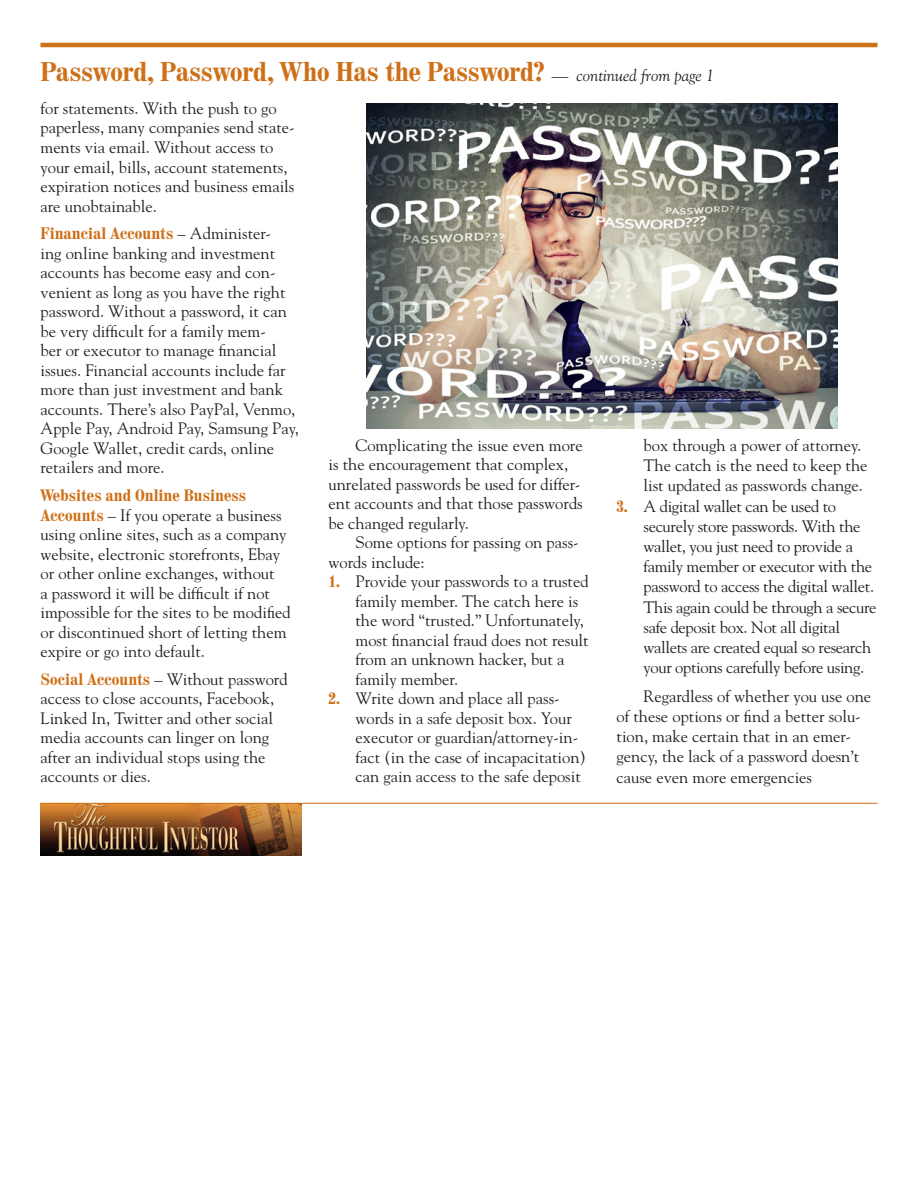
<style>
.page{position:relative;width:918px;height:1188px;background:#fff}
.page>*{position:absolute;margin:0;border:0;box-sizing:border-box;transform-origin:0 0}
.t1{font:700 condensed 27px "Century 725 BT";letter-spacing:-.01em;color:#ce7018}
.t2{font:16.5px/19.5px "Goudy";color:#231f20}
.t3{font:16.5px/20.2px "Goudy";letter-spacing:-.02em;color:#231f20}
.t4{font:700 condensed 16.5px "Century 725 BT";color:#ce7018}
.s1{font-family:"Goudy";font-weight:400;font-style:italic;font-stretch:normal;font-size:16.5px;color:#231f20}
.s2{font-family:"Goudy";font-weight:400;font-stretch:normal;color:#231f20}
.s3{font-family:"Century 725 BT";font-weight:700;font-stretch:condensed;color:#ce7018}
</style>
<div class="page">
<hr style="left:40px;top:43px;width:838px;height:4px;background:#ce7018">
<img style="left:367px;top:103px;width:470px;height:326px">
<img style="left:40px;top:804px;width:262px;height:52px">
<hr style="left:40px;top:803px;width:838px;height:1px;background:#ce7018">
<h1 class="t1" style="left:40px;top:56px;width:675px">Password, Password, Who Has the Password? <span class="s1">— continued from page 1</span></h1>
<p class="t2" style="left:40px;top:98px;width:256px">for statements. With the push to go paperless, many companies send state&shy;ments via email. Without access to your email, bills, account statements, expiration notices and business emails are unobtainable.</p>
<p class="t4" style="left:40px;top:224px;width:232px">Financial Accounts <span class="s2">– Administer-</span></p>
<p class="t2" style="left:40px;top:243px;width:260px">ing online banking and investment accounts has become easy and con&shy;venient as long as you have the right password. Without a password, it can be very difficult for a family mem-<br>ber or executor to manage financial issues. Financial accounts include far more than just investment and bank accounts. There’s also PayPal, Venmo, Apple Pay, Android Pay, Samsung Pay, Google Wallet, credit cards, online retailers and more.</p>
<p class="t4" style="left:40px;top:485px;width:207px">Websites and Online Business</p>
<p class="t2" style="left:40px;top:505px;width:252px"><span class="s3">Accounts</span> – If you operate a business using online sites, such as a company website, electronic storefronts, Ebay or other online exchanges, without<br>a password it will be difficult if not impossible for the sites to be modified or discontinued short of letting them expire or go into default.</p>
<p class="t2" style="left:40px;top:669px;width:249px"><span class="s3">Social Accounts</span> – Without password access to close accounts, Facebook,<br>Linked In, Twitter and other social media accounts can linger on long after an individual stops using the accounts or dies.</p>
<p class="t2" style="left:329px;top:435px;width:256px;text-indent:27px">Complicating the issue even more is the encouragement that complex, unrelated passwords be used for differ&shy;ent accounts and that those passwords be changed regularly.</p>
<p class="t2" style="left:329px;top:532px;width:252px;text-indent:27px">Some options for passing on pass&shy;words include:</p>
<p class="t2" style="left:356px;top:571px;width:235px;text-indent:-27px"><span class="s3">1.</span> Provide your passwords to a trusted family member. The catch here is the word “trusted.” Unfortunately, most financial fraud does not result from an unknown hacker, but a family member.</p>
<p class="t2" style="left:356px;top:688px;width:232px;text-indent:-27px"><span class="s3">2.</span> Write down and place all pass&shy;words in a safe deposit box. Your executor or guardian/attorney-in&shy;fact (in the case of incapacitation) can gain access to the safe deposit</p>
<p class="t2" style="left:644px;top:435px;width:226px;line-height:20.2px">box through a power of attorney.<br>The catch is the need to keep the list updated as passwords change.</p>
<p class="t3" style="left:644px;top:495px;width:235px;text-indent:-27px"><span class="s3">3.</span> A digital wallet can be used to securely store passwords. With the wallet, you just need to provide a family member or executor with the password to access the digital wallet.<br>This again could be through a secure safe deposit box. Not all digital wallets are created equal so research your options carefully before using.</p>
<p class="t2" style="left:617px;top:685px;width:256px;line-height:20.2px;text-indent:27px">Regardless of whether you use one of these options or find a better solu&shy;tion, make certain that in an emer&shy;gency, the lack of a password doesn’t cause even more emergencies</p>
</div>
